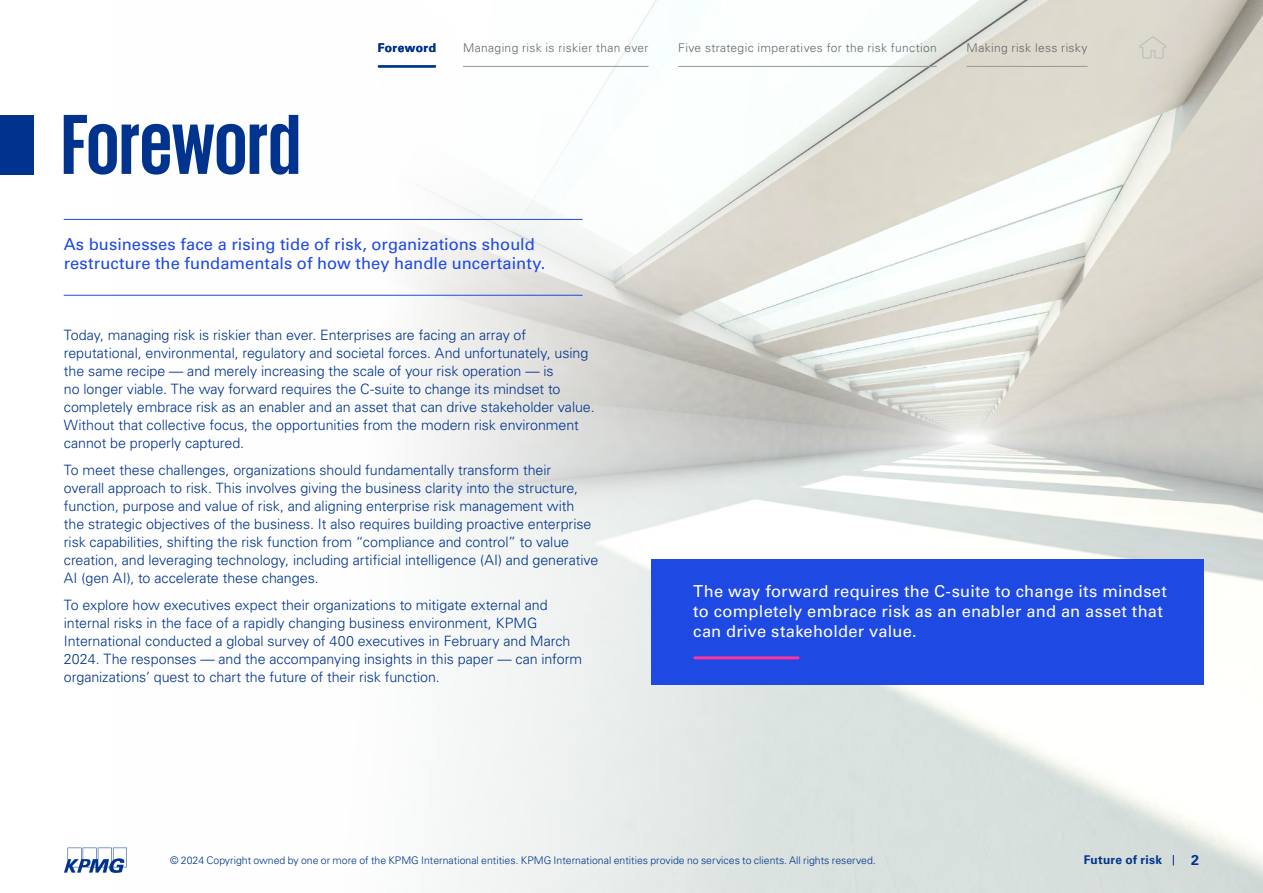
<style>
.page{position:relative;width:1263px;height:893px;background:#fff}
.page>*{position:absolute;margin:0;border:0;box-sizing:border-box;transform-origin:0 0}
.t1{font:700 87px "KPMG";letter-spacing:-.005em;color:#00338d}
.t2{font:16.5px/19.8px "Univers LT Std";letter-spacing:.015em;color:#fff}
.t3{font:16.5px/19.8px "Univers LT Std";letter-spacing:.005em;color:#1e49e2}
.t4{font:300 14.25px/18px "Univers LT Std";letter-spacing:-.005em;color:#00338d}
.t5{font:700 14.25px "Univers LT Std";color:#00338d}
.t6{font:300 12px "Univers LT Std";letter-spacing:.03em;color:#666}
.t7{font:700 12px "Univers LT Std";letter-spacing:.025em;color:#00338d}
.t8{font:300 10.5px "Univers LT Std";color:#00338d}
</style>
<div class="page">
<svg style="left:64px;top:848px;width:51px;height:25px"></svg>
<img style="left:266px;top:0;width:997px;height:893px">
<div style="left:0;top:115px;width:34px;height:59px;background:#00338d"></div>
<hr style="left:64px;top:219px;width:519px;height:1px;background:#1e49e2">
<hr style="left:64px;top:295px;width:519px;height:1px;background:#1e49e2">
<div style="left:651px;top:559px;width:552px;height:125px;background:#1e49e2"></div>
<hr style="left:695px;top:656px;width:103px;height:3px;background:#fd349c">
<svg style="left:1139px;top:35px;width:28px;height:24px"></svg>
<hr style="left:463px;top:66px;width:185px;height:1px;background:#989898">
<hr style="left:679px;top:66px;width:257px;height:1px;background:#989898">
<hr style="left:967px;top:66px;width:120px;height:1px;background:#989898">
<hr style="left:379px;top:65px;width:56px;height:3px;background:#00338d">
<h1 class="t1" style="left:61px;top:101px;width:241px">Foreword</h1>
<p class="t7" style="left:378px;top:41px;width:60px">Foreword</p>
<p class="t6" style="left:463px;top:41px;width:187px">Managing risk is riskier than ever</p>
<p class="t6" style="left:678px;top:41px;width:260px">Five strategic imperatives for the risk function</p>
<p class="t6" style="left:966px;top:41px;width:123px">Making risk less risky</p>
<p class="t3" style="left:64px;top:234px;width:483px">As businesses face a rising tide of risk, organizations should restructure the fundamentals of how they handle uncertainty.</p>
<p class="t4" style="left:64px;top:326px;width:532px">Today, managing risk is riskier than ever. Enterprises are facing an array of reputational, environmental, regulatory and societal forces. And unfortunately, using the same recipe — and merely increasing the scale of your risk operation — is<br>no longer viable. The way forward requires the C-suite to change its mindset to completely embrace risk as an enabler and an asset that can drive stakeholder value.<br>Without that collective focus, the opportunities from the modern risk environment cannot be properly captured.</p>
<p class="t4" style="left:64px;top:461px;width:536px">To meet these challenges, organizations should fundamentally transform their<br>overall approach to risk. This involves giving the business clarity into the structure, function, purpose and value of risk, and aligning enterprise risk management with the strategic objectives of the business. It also requires building proactive enterprise risk capabilities, shifting the risk function from “compliance and control” to value creation, and leveraging technology, including artificial intelligence (AI) and generative AI (gen AI), to accelerate these changes.</p>
<p class="t4" style="left:64px;top:596px;width:520px">To explore how executives expect their organizations to mitigate external and internal risks in the face of a rapidly changing business environment, KPMG International conducted a global survey of 400 executives in February and March 2024. The responses — and the accompanying insights in this paper — can inform organizations’ quest to chart the future of their risk function.</p>
<p class="t2" style="left:693px;top:581px;width:475px">The way forward requires the C-suite to change its mindset to completely embrace risk as an enabler and an asset that can drive stakeholder value.</p>
<p class="t8" style="left:170px;top:854px;width:707px">© 2024 Copyright owned by one or more of the KPMG International entities. KPMG International entities provide no services to clients. All rights reserved.</p>
<p class="t7" style="left:1084px;top:852px;width:80px">Future of risk</p>
<p class="t5" style="left:1191px;top:852px;width:9px">2</p>
</div>
